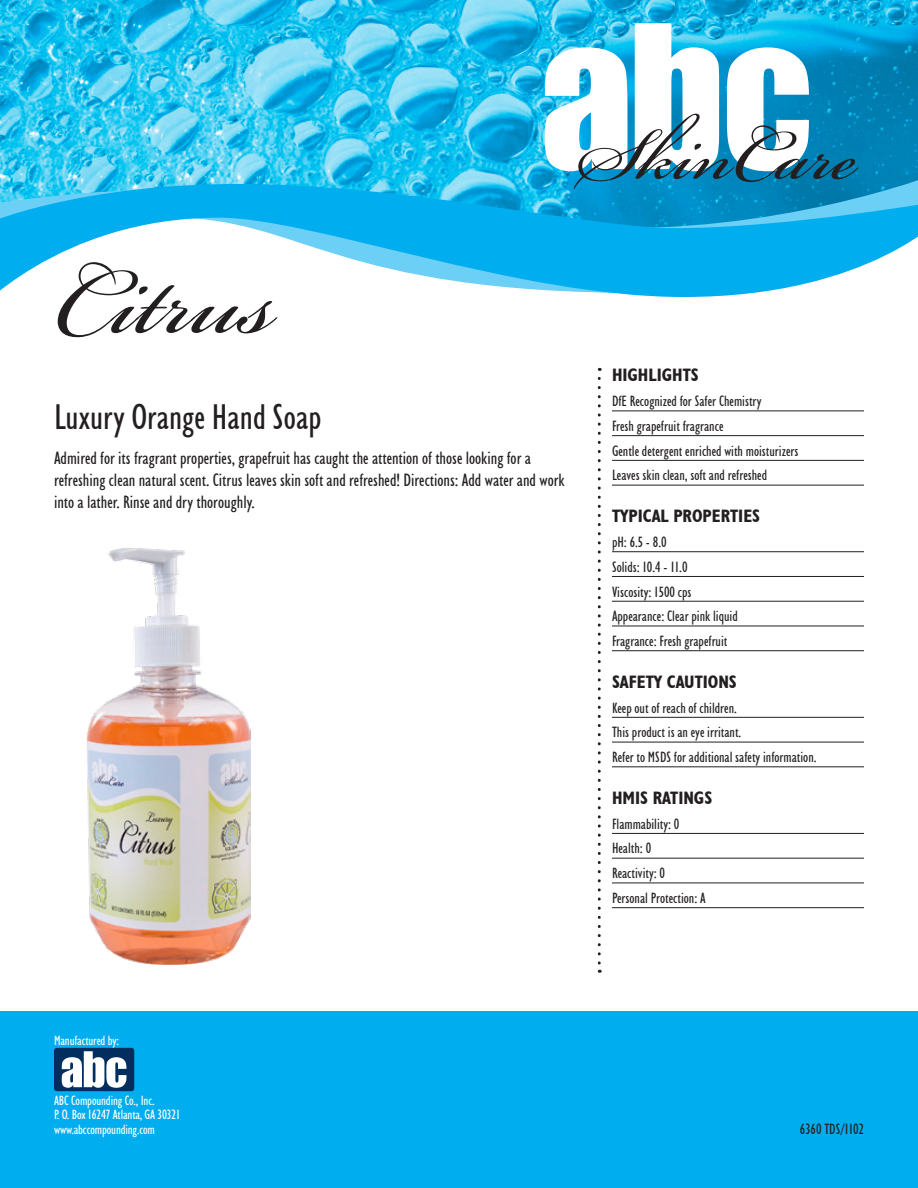
<style>
.page{position:relative;width:918px;height:1188px;background:#fff}
.page>*{position:absolute;margin:0;border:0;box-sizing:border-box;transform-origin:0 0}
.t1{font:150px "Bickham Script Pro";color:#231f20}
.t2{font:condensed 36px "Humanist 521 BT";color:#231f20}
.t3{font:condensed 18px/21.6px "Humanist 521 BT";color:#231f20}
.t4{font:700 condensed 18px "Humanist 521 BT";color:#231f20}
.t5{font:condensed 15px/24.8px "Humanist 521 BT";color:#231f20}
.t6{font:condensed 13.5px/15px "Humanist 521 BT";letter-spacing:-.01em;color:#fff}
</style>
<div class="page">
<div style="left:0;top:1011px;width:918px;height:177px;background:#00aeef"></div>
<div style="left:54px;top:1048px;width:80px;height:43px;background:#002e5f;border-radius:3px"></div>
<svg style="left:62px;top:1051px;width:64px;height:37px"></svg>
<img style="left:0;top:0;width:918px;height:171px">
<svg style="left:545px;top:23px;width:314px;height:148px"></svg>
<svg style="left:0;top:171px;width:918px;height:9px;background:#2aa6ce"></svg>
<svg style="left:0;top:180px;width:918px;height:117px;fill:#00aeef"></svg>
<svg style="left:598px;top:378px;width:3px;height:595px"></svg>
<hr style="left:612px;top:411px;width:252px;height:1px;background:#231f20">
<hr style="left:612px;top:435px;width:252px;height:1px;background:#231f20">
<hr style="left:612px;top:460px;width:252px;height:1px;background:#231f20">
<hr style="left:612px;top:485px;width:252px;height:1px;background:#231f20">
<hr style="left:612px;top:551px;width:252px;height:1px;background:#231f20">
<hr style="left:612px;top:576px;width:252px;height:1px;background:#231f20">
<hr style="left:612px;top:601px;width:252px;height:1px;background:#231f20">
<hr style="left:612px;top:626px;width:252px;height:1px;background:#231f20">
<hr style="left:612px;top:650px;width:252px;height:1px;background:#231f20">
<hr style="left:612px;top:717px;width:252px;height:1px;background:#231f20">
<hr style="left:612px;top:742px;width:252px;height:1px;background:#231f20">
<hr style="left:612px;top:766px;width:252px;height:1px;background:#231f20">
<hr style="left:612px;top:833px;width:252px;height:1px;background:#231f20">
<hr style="left:612px;top:858px;width:252px;height:1px;background:#231f20">
<hr style="left:612px;top:883px;width:252px;height:1px;background:#231f20">
<hr style="left:612px;top:907px;width:252px;height:1px;background:#231f20">
<img style="left:86px;top:548px;width:164px;height:416px">
<h1 class="t1" style="left:54px;top:193px;width:223px">Citrus</h1>
<h2 class="t2" style="left:54px;top:396px;width:269px">Luxury Orange Hand Soap</h2>
<p class="t3" style="left:54px;top:447px;width:512px">Admired for its fragrant properties, grapefruit has caught the attention of those looking for a refreshing clean natural scent. Citrus leaves skin soft and refreshed! Directions: Add water and work into a lather. Rinse and dry thoroughly.</p>
<p class="t4" style="left:612px;top:364px;width:88px">HIGHLIGHTS</p>
<p class="t5" style="left:612px;top:389px;width:188px">DfE Recognized for Safer Chemistry<br>Fresh grapefruit fragrance<br>Gentle detergent enriched with moisturizers Leaves skin clean, soft and refreshed</p>
<p class="t4" style="left:612px;top:505px;width:150px">TYPICAL PROPERTIES</p>
<p class="t5" style="left:612px;top:530px;width:127px">pH: 6.5 - 8.0<br>Solids: 10.4 - 11.0<br>Viscosity: 1500 cps<br>Appearance: Clear pink liquid<br>Fragrance: Fresh grapefruit</p>
<p class="t4" style="left:612px;top:671px;width:126px">SAFETY CAUTIONS</p>
<p class="t5" style="left:612px;top:695px;width:206px">Keep out of reach of children.<br>This product is an eye irritant.<br>Refer to MSDS for additional safety information.</p>
<p class="t4" style="left:612px;top:787px;width:102px">HMIS RATINGS</p>
<p class="t5" style="left:612px;top:811px;width:95px">Flammability: 0<br>Health: 0<br>Reactivity: 0<br>Personal Protection: A</p>
<p class="t6" style="left:54px;top:1032px;width:67px">Manufactured by:</p>
<p class="t6" style="left:54px;top:1092px;width:128px">ABC Compounding Co., Inc.<br>P. O. Box 16247 Atlanta, GA 30321 www.abccompounding.com</p>
<p class="t5" style="left:800px;top:1116px;width:66px">6360 TDS/1102</p>
</div>
